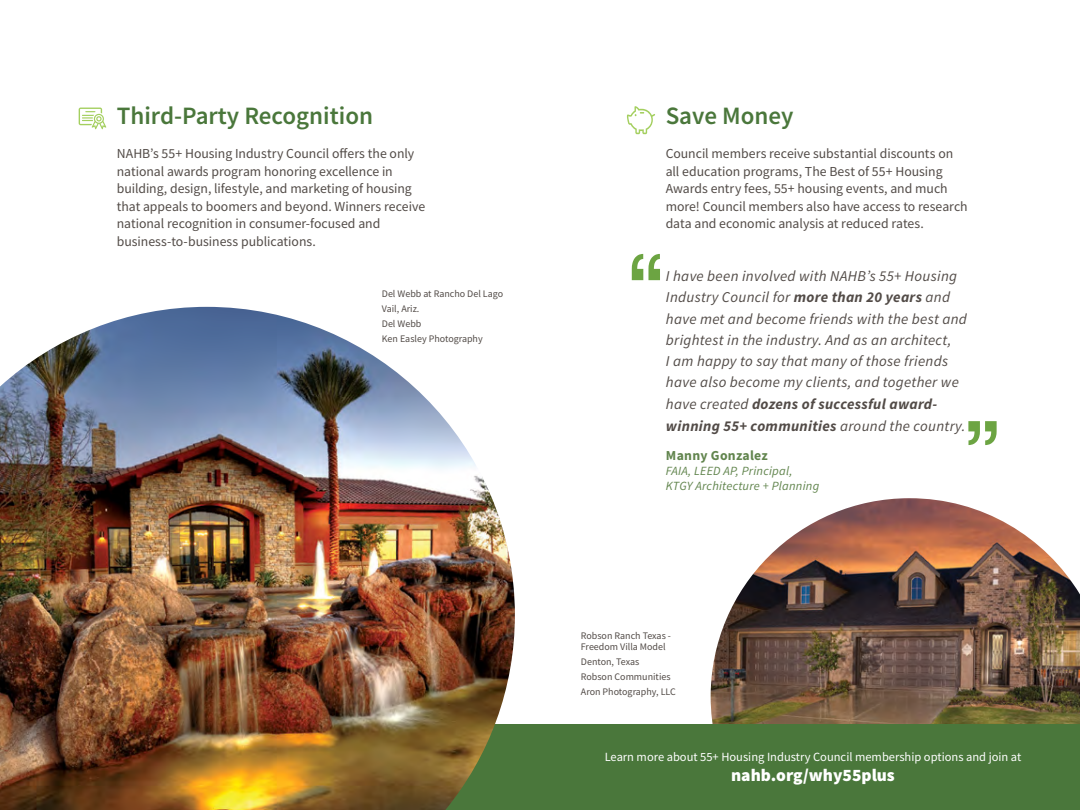
<style>
.page{position:relative;width:1080px;height:810px;background:#fff}
.page>*{position:absolute;margin:0;border:0;box-sizing:border-box;transform-origin:0 0}
.t1{font:600 25px "Source Sans Pro";color:#4a773b}
.t2{font:900 17.5px "Source Sans Pro";color:#fff}
.t3{font:italic 15px/21.4px "Source Sans Pro";letter-spacing:.02em;color:#524b47}
.t4{font:13.75px/17.5px "Source Sans Pro";color:#524b47}
.t5{font:700 13.75px "Source Sans Pro";letter-spacing:.02em;color:#62854e}
.t6{font:12.5px "Source Sans Pro";color:#fff}
.t7{font:italic 12.5px/15px "Source Sans Pro";letter-spacing:.02em;color:#62854e}
.t8{font:10px/15.1px "Source Sans Pro";color:#524b47}
.s1{font-weight:700}
</style>
<div class="page">
<img style="left:711px;top:498px;width:369px;height:226px">
<div style="left:0;top:724px;width:1080px;height:86px;background:#4a773b"></div>
<img style="left:0;top:307px;width:515px;height:503px">
<svg style="left:79px;top:108px;width:27px;height:21px"></svg>
<svg style="left:632px;top:254px;width:28px;height:26px"></svg>
<svg style="left:968px;top:421px;width:29px;height:24px"></svg>
<svg style="left:626px;top:106px;width:29px;height:28px"></svg>
<h1 class="t1" style="left:117px;top:99px;width:258px">Third-Party Recognition</h1>
<p class="t4" style="left:117px;top:145px;width:310px">NAHB’s 55+ Housing Industry Council offers the only national awards program honoring excellence in building, design, lifestyle, and marketing of housing that appeals to boomers and beyond. Winners receive national recognition in consumer-focused and business-to-business publications.</p>
<p class="t8" style="left:382px;top:286px;width:123px">Del Webb at Rancho Del Lago<br>Vail, Ariz.<br>Del Webb<br>Ken Easley Photography</p>
<h1 class="t1" style="left:666px;top:99px;width:129px">Save Money</h1>
<p class="t4" style="left:666px;top:145px;width:304px">Council members receive substantial discounts on all education programs, The Best of 55+ Housing Awards entry fees, 55+ housing events, and much more! Council members also have access to research data and economic analysis at reduced rates.</p>
<p class="t3" style="left:666px;top:265px;width:302px">I have been involved with NAHB’s 55+ Housing Industry Council for <span class="s1">more than 20 years</span> and have met and become friends with the best and brightest in the industry. And as an architect,<br>I am happy to say that many of those friends have also become my clients, and together we have created <span class="s1">dozens of successful award&shy;winning 55+ communities</span> around the country.</p>
<p class="t5" style="left:666px;top:446px;width:103px">Manny Gonzalez</p>
<p class="t7" style="left:666px;top:463px;width:155px">FAIA, LEED AP, Principal,<br>KTGY Architecture + Planning</p>
<p class="t8" style="left:581px;top:630px;width:92px;line-height:11.2px">Robson Ranch Texas -<br>Freedom Villa Model</p>
<p class="t8" style="left:581px;top:654px;width:96px">Denton, Texas<br>Robson Communities<br>Aron Photography, LLC</p>
<p class="t6" style="left:605px;top:749px;width:418px">Learn more about 55+ Housing Industry Council membership options and join at</p>
<p class="t2" style="left:731px;top:763px;width:165px">nahb.org/why55plus</p>
</div>
